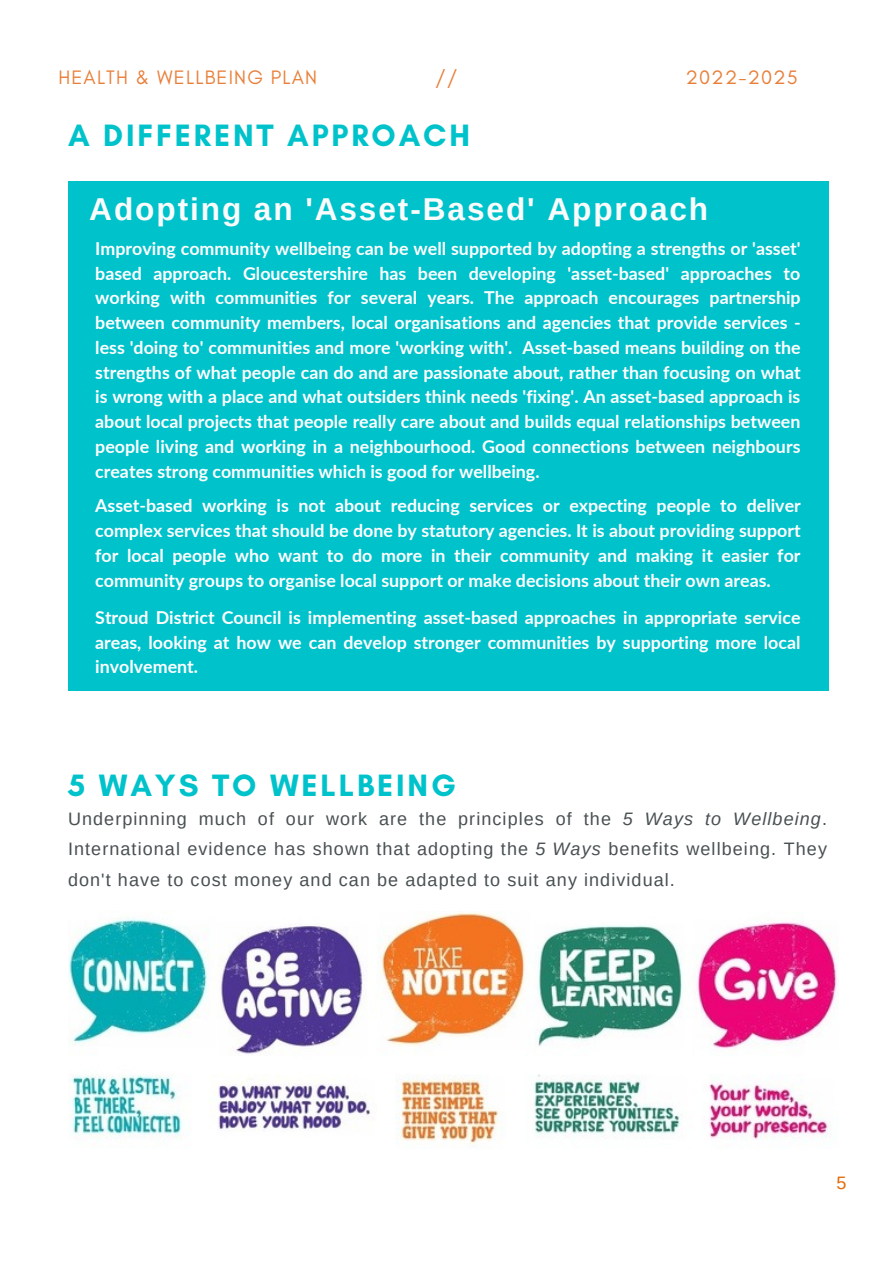
<style>
.page{position:relative;width:893px;height:1264px;background:#fff}
.page>*{position:absolute;margin:0;border:0;box-sizing:border-box;transform-origin:0 0}
.t1{font:700 31.65px "Arimo";letter-spacing:.06em;color:#fafbfb}
.t2{font:700 31.5px "Glacial Indifference";letter-spacing:.09em;color:#00c2cb}
.t3{font:19.8px "Glacial Indifference";letter-spacing:.06em;color:#e87f39}
.t4{font:18px/30.3px "Arimo";letter-spacing:.06em;color:#495052;text-align:justify}
.t5{font:18px "Arimo";color:#e46c0a}
.t6{font:700 17.85px/24.8px "Lato";color:#fff;text-align:justify}
.s1{font-style:italic}
</style>
<div class="page">
<img style="left:68px;top:911px;width:769px;height:234px">
<div style="left:68px;top:181px;width:760px;height:509px;background:#00c2cb"></div>
<p class="t3" style="left:58px;top:65px;width:260px">HEALTH &amp; WELLBEING PLAN</p>
<p class="t3" style="left:435px;top:65px;width:24px">//</p>
<p class="t3" style="left:686px;top:65px;width:113px">2022-2025</p>
<h2 class="t2" style="left:68px;top:116px;width:403px">A DIFFERENT APPROACH</h2>
<h1 class="t1" style="left:89px;top:191px;width:620px">Adopting an 'Asset-Based' Approach</h1>
<p class="t6" style="left:95px;top:235px;width:707px">Improving community wellbeing can be well supported by adopting a strengths or 'asset' based approach. Gloucestershire has been developing 'asset-based' approaches to working with communities for several years. The approach encourages partnership between community members, local organisations and agencies that provide services - less 'doing to' communities and more 'working with'. Asset-based means building on the strengths of what people can do and are passionate about, rather than focusing on what is wrong with a place and what outsiders think needs 'fixing'. An asset-based approach is about local projects that people really care about and builds equal relationships between people living and working in a neighbourhood. Good connections between neighbours creates strong communities which is good for wellbeing.</p>
<p class="t6" style="left:95px;top:493px;width:707px">Asset-based working is not about reducing services or expecting people to deliver complex services that should be done by statutory agencies. It is about providing support for local people who want to do more in their community and making it easier for community groups to organise local support or make decisions about their own areas.</p>
<p class="t6" style="left:95px;top:604px;width:706px">Stroud District Council is implementing asset-based approaches in appropriate service areas, looking at how we can develop stronger communities by supporting more local involvement.</p>
<h2 class="t2" style="left:68px;top:766px;width:389px">5 WAYS TO WELLBEING</h2>
<p class="t4" style="left:68px;top:803px;width:760px">Underpinning much of our work are the principles of the <span class="s1">5 Ways to Wellbeing</span>.<br>International evidence has shown that adopting the <span class="s1">5 Ways</span> benefits wellbeing. They don't have to cost money and can be adapted to suit any individual.</p>
<p class="t5" style="left:836px;top:1172px;width:11px">5</p>
</div>
